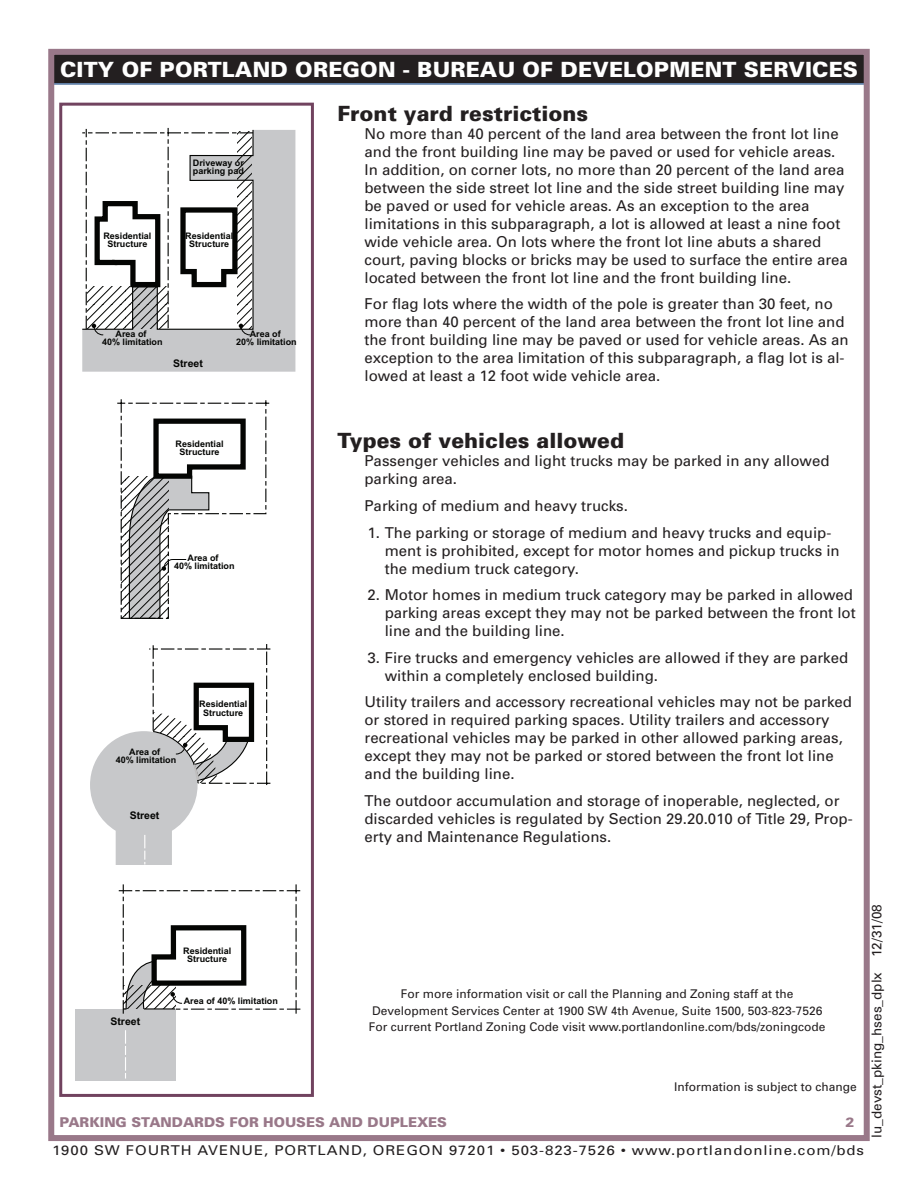
<style>
.page{position:relative;width:918px;height:1188px;background:#fff}
.page>*{position:absolute;margin:0;border:0;box-sizing:border-box;transform-origin:0 0}
.t1{font:900 21px "Univers";letter-spacing:.01em;color:#fff}
.Subhead_1{font:900 21px "Univers";color:#231f20}
.Body_text{font:15px/18px "Univers";color:#231f20}
.numbered{font:15px/18px "Univers";color:#231f20}
.t2{font:13.5px "Univers";letter-spacing:.06em;color:#231f20;scale:1.11 1}
.t3{font:900 13.5px "Univers";color:#997889}
.t4{font:13.5px "Univers";color:#231f20}
.disclaim{font:12px "Univers";color:#231f20}
.t5{font:700 10.5px "Arial";color:#040503}
.t6{font:700 9px/8.2px "Arial";color:#040503;text-align:center}
</style>
<div class="page">
<div style="left:53px;top:53px;width:813px;height:31px;background:#231f20"></div>
<div style="left:52px;top:53px;width:815px;height:32px;border:2px solid #6180a7"></div>
<div style="left:48px;top:49px;width:822px;height:1092px;border:6px solid #997889"></div>
<div style="left:59px;top:103px;width:255px;height:994px;border:3px solid #71435f"></div>
<div style="left:75px;top:1009px;width:101px;height:71px;background:#c7c8ca"></div>
<svg style="left:86px;top:128px;width:214px;height:886px"></svg>
<svg style="left:82px;top:129px;width:172px;height:655px"></svg>
<svg style="left:123px;top:988px;width:31px;height:26px"></svg>
<hr style="left:144px;top:1008px;width:31px;height:2px;background:#040503">
<svg style="left:92px;top:198px;width:165px;height:790px"></svg>
<svg style="left:92px;top:324px;width:12px;height:12px"></svg>
<svg style="left:239px;top:324px;width:12px;height:12px"></svg>
<svg style="left:128px;top:475px;width:82px;height:144px"></svg>
<svg style="left:170px;top:992px;width:130px;height:18px"></svg>
<svg style="left:90px;top:712px;width:160px;height:153px"></svg>
<svg style="left:125px;top:1030px;width:1px;height:49px"></svg>
<h1 class="t1" style="left:60px;top:57px;width:800px">CITY OF PORTLAND OREGON - BUREAU OF DEVELOPMENT SERVICES</h1>
<p class="t6" style="left:103px;top:232px;width:50px">Residential<br>Structure</p>
<p class="t6" style="left:193px;top:159px;width:53px;text-align:left">Driveway or parking pad</p>
<p class="t6" style="left:185px;top:232px;width:50px">Residential<br>Structure</p>
<p class="t6" style="left:102px;top:330px;width:62px">Area of<br>40% limitation</p>
<p class="t5" style="left:173px;top:356px;width:31px">Street</p>
<p class="t6" style="left:236px;top:330px;width:62px">Area of<br>20% limitation</p>
<p class="t6" style="left:176px;top:440px;width:50px">Residential<br>Structure</p>
<p class="t6" style="left:174px;top:554px;width:62px">Area of<br>40% limitation</p>
<p class="t6" style="left:199px;top:700px;width:50px">Residential<br>Structure</p>
<p class="t6" style="left:116px;top:748px;width:62px">Area of<br>40% limitation</p>
<p class="t5" style="left:130px;top:808px;width:31px">Street</p>
<p class="Subhead_1" style="left:338px;top:100px;width:252px">Front yard restrictions</p>
<p class="Body_text" style="left:364px;top:124px;width:485px">No more than 40 percent of the land area between the front lot line and the front building line may be paved or used for vehicle areas.<br>In addition, on corner lots, no more than 20 percent of the land area between the side street lot line and the side street building line may be paved or used for vehicle areas. As an exception to the area limitations in this subparagraph, a lot is allowed at least a nine foot wide vehicle area. On lots where the front lot line abuts a shared court, paving blocks or bricks may be used to surface the entire area located between the front lot line and the front building line.</p>
<p class="Body_text" style="left:364px;top:295px;width:486px">For flag lots where the width of the pole is greater than 30 feet, no more than 40 percent of the land area between the front lot line and the front building line may be paved or used for vehicle areas. As an exception to the area limitation of this subparagraph, a flag lot is al&shy;lowed at least a 12 foot wide vehicle area.</p>
<p class="Subhead_1" style="left:338px;top:428px;width:288px">Types of vehicles allowed</p>
<p class="Body_text" style="left:364px;top:452px;width:467px">Passenger vehicles and light trucks may be parked in any allowed parking area.</p>
<p class="Body_text" style="left:364px;top:496px;width:265px">Parking of medium and heavy trucks.</p>
<p class="numbered" style="left:385px;top:523px;width:457px;text-indent:-17px">1. The parking or storage of medium and heavy trucks and equip&shy;ment is prohibited, except for motor homes and pickup trucks in the medium truck category.</p>
<p class="numbered" style="left:385px;top:586px;width:472px;text-indent:-17px">2. Motor homes in medium truck category may be parked in allowed parking areas except they may not be parked between the front lot line and the building line.</p>
<p class="numbered" style="left:385px;top:648px;width:465px;text-indent:-17px">3. Fire trucks and emergency vehicles are allowed if they are parked within a completely enclosed building.</p>
<p class="Body_text" style="left:364px;top:693px;width:489px">Utility trailers and accessory recreational vehicles may not be parked or stored in required parking spaces. Utility trailers and accessory recreational vehicles may be parked in other allowed parking areas, except they may not be parked or stored between the front lot line and the building line.</p>
<p class="Body_text" style="left:364px;top:792px;width:490px">The outdoor accumulation and storage of inoperable, neglected, or discarded vehicles is regulated by Section 29.20.010 of Title 29, Prop&shy;erty and Maintenance Regulations.</p>
<p class="t5" style="left:110px;top:1014px;width:31px">Street</p>
<p class="t6" style="left:183px;top:947px;width:50px">Residential<br>Structure</p>
<p class="t6" style="left:184px;top:997px;width:96px">Area of 40% limitation</p>
<p class="disclaim" style="left:401px;top:987px;width:394px">For more information visit or call the Planning and Zoning staff at the</p>
<p class="disclaim" style="left:372px;top:1003px;width:452px">Development Services Center at 1900 SW 4th Avenue, Suite 1500, 503-823-7526</p>
<p class="disclaim" style="left:369px;top:1020px;width:458px">For current Portland Zoning Code visit www.portlandonline.com/bds/zoningcode</p>
<p class="disclaim" style="left:674px;top:1079px;width:184px">Information is subject to change</p>
<p class="t3" style="left:59px;top:1114px;width:389px">PARKING STANDARDS FOR HOUSES AND DUPLEXES</p>
<p class="t3" style="left:845px;top:1114px;width:11px">2</p>
<p class="t2" style="left:52px;top:1141px;width:733px">1900 SW FOURTH AVENUE, PORTLAND, OREGON 97201 • 503-823-7526 • www.portlandonline.com/bds</p>
<p class="t4" style="left:868px;top:1138px;width:235px;rotate:-90deg">lu_devst_pking_hses_dplx 12/31/08</p>
</div>
